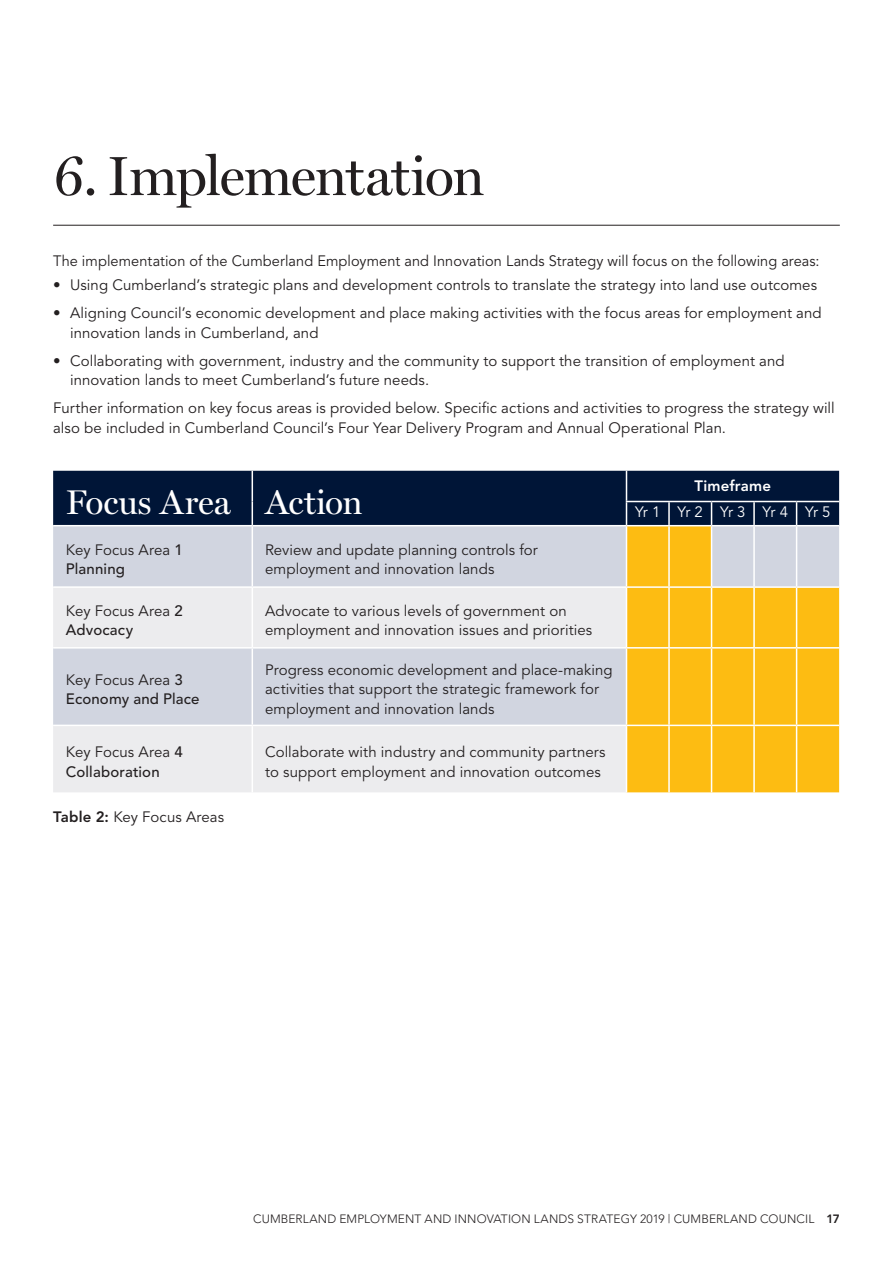
<style>
.page{position:relative;width:893px;height:1263px;background:#fff}
.page>*{position:absolute;margin:0;border:0;box-sizing:border-box;transform-origin:0 0}
.t1{font:55.5px "Miller Display";letter-spacing:-.025em;color:#231f20}
.t2{font:34.5px "Miller Display";color:#fff}
.t3{font:15px/19.5px "Avenir";letter-spacing:.005em;color:#231f20}
.t4{font:500 15px/19.5px "Avenir";letter-spacing:.01em;color:#231f20}
.t5{font:15px "Avenir";letter-spacing:-.045em;color:#fff}
.t6{font:800 15px "Avenir";letter-spacing:.01em;color:#fff}
.t7{font:300 12px "Avenir";letter-spacing:.015em;color:#231f20}
.s1{font-weight:500}
.s2{font-weight:400}
.s3{font-weight:800}
</style>
<div class="page">
<hr style="left:53px;top:225px;width:787px;height:1px;background:#231f20">
<div style="left:53px;top:526px;width:573px;height:60px;background:#d1d5e0"></div>
<svg style="left:627px;top:526px;width:212px;height:266px;background:#f7c030"></svg>
<svg style="left:53px;top:588px;width:573px;height:204px;background:#e1e3e8"></svg>
<div style="left:53px;top:471px;width:786px;height:54px;background:#001537"></div>
<hr style="left:252px;top:526px;width:1px;height:60px;background:#fff">
<hr style="left:668px;top:526px;width:2px;height:60px;background:#fff">
<hr style="left:711px;top:526px;width:1px;height:60px;background:#fff">
<hr style="left:753px;top:526px;width:2px;height:60px;background:#fff">
<hr style="left:796px;top:526px;width:1px;height:60px;background:#fff">
<hr style="left:252px;top:588px;width:1px;height:59px;background:#fff">
<hr style="left:626px;top:586px;width:43px;height:2px;background:#fff">
<hr style="left:669px;top:586px;width:42px;height:2px;background:#fff">
<hr style="left:668px;top:588px;width:2px;height:59px;background:#fff">
<hr style="left:711px;top:586px;width:43px;height:2px;background:#fff">
<hr style="left:711px;top:588px;width:1px;height:59px;background:#fff">
<hr style="left:754px;top:586px;width:43px;height:2px;background:#fff">
<hr style="left:753px;top:588px;width:2px;height:59px;background:#fff">
<hr style="left:797px;top:586px;width:42px;height:2px;background:#fff">
<hr style="left:796px;top:588px;width:1px;height:59px;background:#fff">
<hr style="left:53px;top:647px;width:199px;height:1px;background:#fff">
<hr style="left:252px;top:647px;width:374px;height:1px;background:#fff">
<hr style="left:252px;top:648px;width:1px;height:77px;background:#fff">
<hr style="left:626px;top:647px;width:43px;height:1px;background:#fff">
<hr style="left:669px;top:647px;width:42px;height:1px;background:#fff">
<hr style="left:668px;top:648px;width:2px;height:77px;background:#fff">
<hr style="left:711px;top:647px;width:43px;height:1px;background:#fff">
<hr style="left:711px;top:648px;width:1px;height:77px;background:#fff">
<hr style="left:754px;top:647px;width:43px;height:1px;background:#fff">
<hr style="left:753px;top:648px;width:2px;height:77px;background:#fff">
<hr style="left:797px;top:647px;width:42px;height:1px;background:#fff">
<hr style="left:796px;top:648px;width:1px;height:77px;background:#fff">
<hr style="left:53px;top:725px;width:199px;height:1px;background:#fff">
<hr style="left:252px;top:725px;width:374px;height:1px;background:#fff">
<hr style="left:252px;top:726px;width:1px;height:66px;background:#fff">
<hr style="left:626px;top:725px;width:43px;height:1px;background:#fff">
<hr style="left:669px;top:725px;width:42px;height:1px;background:#fff">
<hr style="left:668px;top:726px;width:2px;height:66px;background:#fff">
<hr style="left:711px;top:725px;width:43px;height:1px;background:#fff">
<hr style="left:711px;top:726px;width:1px;height:66px;background:#fff">
<hr style="left:754px;top:725px;width:43px;height:1px;background:#fff">
<hr style="left:753px;top:726px;width:2px;height:66px;background:#fff">
<hr style="left:797px;top:725px;width:42px;height:1px;background:#fff">
<hr style="left:796px;top:726px;width:1px;height:66px;background:#fff">
<h1 class="t1" style="left:53px;top:143px;width:433px">6. Implementation</h1>
<p class="t3" style="left:53px;top:252px;width:768px">The implementation of the Cumberland Employment and Innovation Lands Strategy will focus on the following areas:</p>
<p class="t3" style="left:53px;top:275px;width:765px">• Using Cumberland’s strategic plans and development controls to translate the strategy into land use outcomes</p>
<p class="t3" style="left:70px;top:303px;width:753px;text-indent:-17px">• Aligning Council’s economic development and place making activities with the focus areas for employment and innovation lands in Cumberland, and</p>
<p class="t3" style="left:70px;top:351px;width:716px;text-indent:-17px">• Collaborating with government, industry and the community to support the transition of employment and innovation lands to meet Cumberland’s future needs.</p>
<p class="t3" style="left:53px;top:399px;width:783px">Further information on key focus areas is provided below. Specific actions and activities to progress the strategy will also be included in Cumberland Council’s Four Year Delivery Program and Annual Operational Plan.</p>
<h2 class="t2" style="left:66px;top:481px;width:298px">Focus Area Action</h2>
<p class="t3" style="left:66px;top:540px;width:118px">Key Focus Area <span class="s1">1<br>Planning</span></p>
<p class="t3" style="left:265px;top:540px;width:274px">Review and update planning controls for employment and innovation lands</p>
<p class="t3" style="left:66px;top:601px;width:118px">Key Focus Area <span class="s1">2<br>Advocacy</span></p>
<p class="t3" style="left:265px;top:601px;width:329px">Advocate to various levels of government on employment and innovation issues and priorities</p>
<p class="t4" style="left:66px;top:670px;width:135px"><span class="s2">Key Focus Area</span> 3<br>Economy and Place</p>
<p class="t3" style="left:265px;top:660px;width:349px">Progress economic development and place-making activities that support the strategic framework for employment and innovation lands</p>
<p class="t4" style="left:66px;top:742px;width:118px"><span class="s2">Key Focus Area</span> 4<br>Collaboration</p>
<p class="t3" style="left:265px;top:742px;width:342px">Collaborate with industry and community partners to support employment and innovation outcomes</p>
<p class="t3" style="left:53px;top:807px;width:172px"><span class="s3">Table 2:</span> Key Focus Areas</p>
<p class="t6" style="left:694px;top:477px;width:78px">Timeframe</p>
<p class="t5" style="left:635px;top:503px;width:197px">Yr 1 Yr 2 Yr 3 Yr 4 Yr 5</p>
<p class="t7" style="left:253px;top:1211px;width:588px">CUMBERLAND EMPLOYMENT AND INNOVATION LANDS STRATEGY 2019 | CUMBERLAND COUNCIL <span class="s3">17</span></p>
</div>
